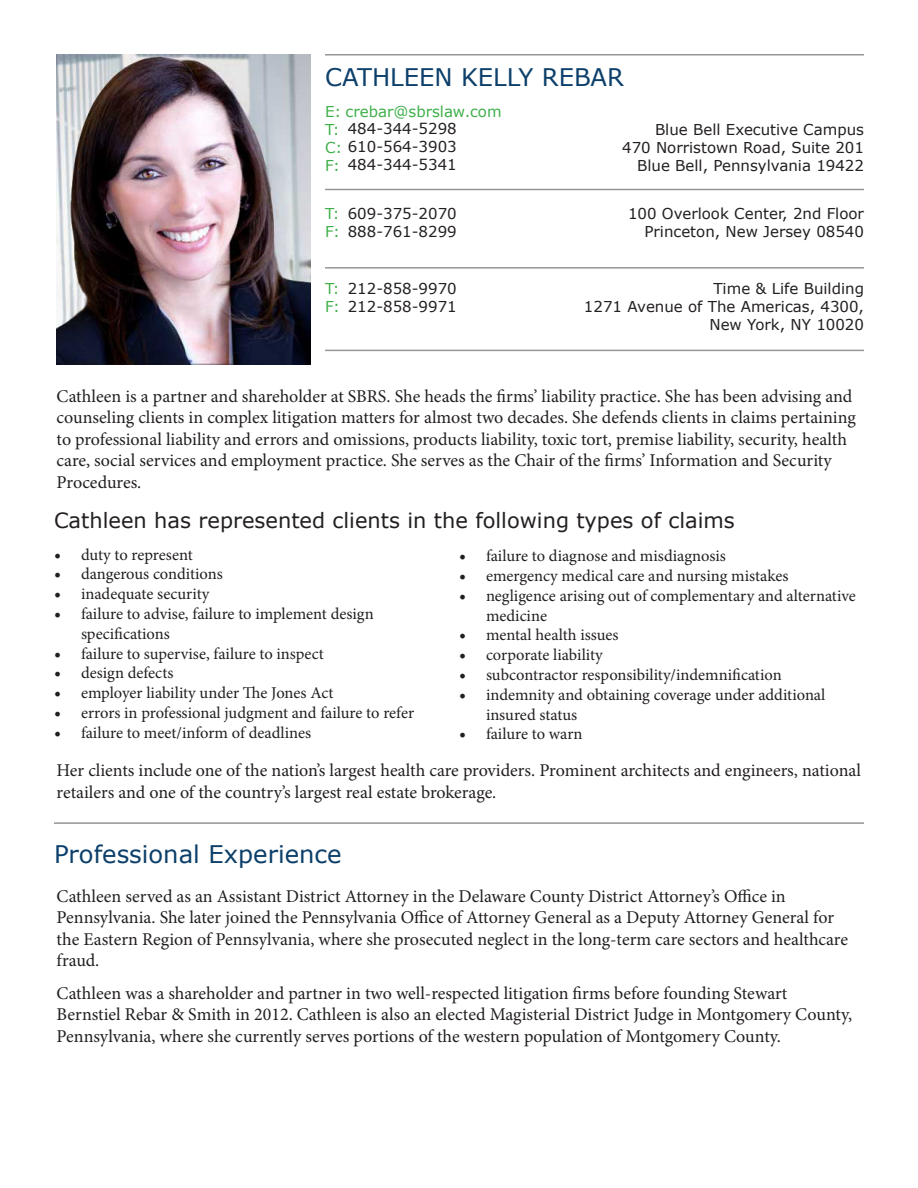
<style>
.page{position:relative;width:918px;height:1188px;background:#fff}
.page>*{position:absolute;margin:0;border:0;box-sizing:border-box;transform-origin:0 0}
.t1{font:24.3px "Verdana";color:#0c3f6a}
.t2{font:21px "Verdana";color:#231f20}
.Paragraph_Style_1{font:18px/21.6px "Minion Pro";color:#231f20}
.t3{font:16.5px/19.8px "Minion Pro";color:#231f20}
.t4{font:15px "Verdana";color:#231f20}
.t5{font:15px "Verdana";color:#3eb049}
.s1{color:#3eb049}
.s2{font-size:18px}
</style>
<div class="page">
<hr style="left:325px;top:54px;width:539px;height:2px;background:#939598">
<hr style="left:325px;top:189px;width:539px;height:1px;background:#939598">
<hr style="left:325px;top:267px;width:539px;height:2px;background:#939598">
<hr style="left:325px;top:350px;width:539px;height:1px;background:#939598">
<img style="left:57px;top:54px;width:253px;height:311px">
<hr style="left:54px;top:822px;width:810px;height:2px;background:#939598">
<p class="t1" style="left:325px;top:60px;width:301px">CATHLEEN KELLY REBAR</p>
<p class="t5" style="left:325px;top:101px;width:178px">E: crebar@sbrslaw.com</p>
<p class="t5" style="left:325px;top:119px;width:16px">T:</p>
<p class="t4" style="left:325px;top:136px;width:133px"><span class="s1">C:</span> 610-564-3903</p>
<p class="t5" style="left:325px;top:155px;width:16px">F:</p>
<p class="t5" style="left:325px;top:203px;width:16px">T:</p>
<p class="t5" style="left:325px;top:221px;width:16px">F:</p>
<p class="t4" style="left:348px;top:118px;width:111px">484-344-5298</p>
<p class="t4" style="left:348px;top:154px;width:111px">484-344-5341</p>
<p class="t4" style="left:348px;top:203px;width:111px">609-375-2070</p>
<p class="t4" style="left:348px;top:221px;width:111px">888-761-8299</p>
<p class="t5" style="left:325px;top:278px;width:16px">T:</p>
<p class="t5" style="left:325px;top:296px;width:16px">F:</p>
<p class="t4" style="left:348px;top:278px;width:111px">212-858-9970</p>
<p class="t4" style="left:348px;top:296px;width:111px">212-858-9971</p>
<p class="t4" style="left:655px;top:119px;width:210px">Blue Bell Executive Campus</p>
<p class="t4" style="left:622px;top:137px;width:243px">470 Norristown Road, Suite 201</p>
<p class="t4" style="left:637px;top:155px;width:228px">Blue Bell, Pennsylvania 19422</p>
<p class="t4" style="left:628px;top:203px;width:238px">100 Overlook Center, 2nd Floor</p>
<p class="t4" style="left:645px;top:221px;width:221px">Princeton, New Jersey 08540</p>
<p class="t4" style="left:713px;top:278px;width:152px">Time &amp; Life Building</p>
<p class="t4" style="left:584px;top:296px;width:282px">1271 Avenue of The Americas, 4300,</p>
<p class="t4" style="left:710px;top:314px;width:156px">New York, NY 10020</p>
<p class="Paragraph_Style_1" style="left:57px;top:385px;width:801px">Cathleen is a partner and shareholder at SBRS. She heads the firms’ liability practice. She has been advising and counseling clients in complex litigation matters for almost two decades. She defends clients in claims pertaining to professional liability and errors and omissions, products liability, toxic tort, premise liability, security, health care, social services and employment practice. She serves as the Chair of the firms’ Information and Security Procedures.</p>
<p class="t2" style="left:54px;top:506px;width:682px">Cathleen has represented clients in the following types of claims</p>
<p class="t3" style="left:54px;top:545px;width:140px"><span class="s2">•</span> duty to represent</p>
<p class="t3" style="left:54px;top:564px;width:170px"><span class="s2">•</span> dangerous conditions</p>
<p class="t3" style="left:54px;top:584px;width:157px"><span class="s2">•</span> inadequate security</p>
<p class="t3" style="left:81px;top:604px;width:294px;text-indent:-27px"><span class="s2">•</span> failure to advise, failure to implement design specifications</p>
<p class="t3" style="left:54px;top:644px;width:271px"><span class="s2">•</span> failure to supervise, failure to inspect</p>
<p class="t3" style="left:54px;top:663px;width:121px"><span class="s2">•</span> design defects</p>
<p class="t3" style="left:54px;top:683px;width:281px"><span class="s2">•</span> employer liability under The Jones Act</p>
<p class="t3" style="left:54px;top:703px;width:362px"><span class="s2">•</span> errors in professional judgment and failure to refer</p>
<p class="t3" style="left:54px;top:723px;width:259px"><span class="s2">•</span> failure to meet/inform of deadlines</p>
<p class="t3" style="left:459px;top:546px;width:269px"><span class="s2">•</span> failure to diagnose and misdiagnosis</p>
<p class="t3" style="left:459px;top:566px;width:331px"><span class="s2">•</span> emergency medical care and nursing mistakes</p>
<p class="t3" style="left:486px;top:586px;width:371px;text-indent:-27px"><span class="s2">•</span> negligence arising out of complementary and alternative medicine</p>
<p class="t3" style="left:459px;top:625px;width:161px"><span class="s2">•</span> mental health issues</p>
<p class="t3" style="left:459px;top:645px;width:145px"><span class="s2">•</span> corporate liability</p>
<p class="t3" style="left:459px;top:665px;width:324px"><span class="s2">•</span> subcontractor responsibility/indemnification</p>
<p class="t3" style="left:486px;top:685px;width:341px;text-indent:-27px"><span class="s2">•</span> indemnity and obtaining coverage under additional insured status</p>
<p class="t3" style="left:459px;top:724px;width:125px"><span class="s2">•</span> failure to warn</p>
<p class="Paragraph_Style_1" style="left:57px;top:759px;width:806px">Her clients include one of the nation’s largest health care providers. Prominent architects and engineers, national retailers and one of the country’s largest real estate brokerage.</p>
<p class="t1" style="left:54px;top:837px;width:289px">Professional Experience</p>
<p class="Paragraph_Style_1" style="left:57px;top:885px;width:793px">Cathleen served as an Assistant District Attorney in the Delaware County District Attorney’s Office in Pennsylvania. She later joined the Pennsylvania Office of Attorney General as a Deputy Attorney General for the Eastern Region of Pennsylvania, where she prosecuted neglect in the long-term care sectors and healthcare fraud.</p>
<p class="Paragraph_Style_1" style="left:57px;top:982px;width:797px">Cathleen was a shareholder and partner in two well-respected litigation firms before founding Stewart<br>Bernstiel Rebar &amp; Smith in 2012. Cathleen is also an elected Magisterial District Judge in Montgomery County,<br>Pennsylvania, where she currently serves portions of the western population of Montgomery County.</p>
</div>
